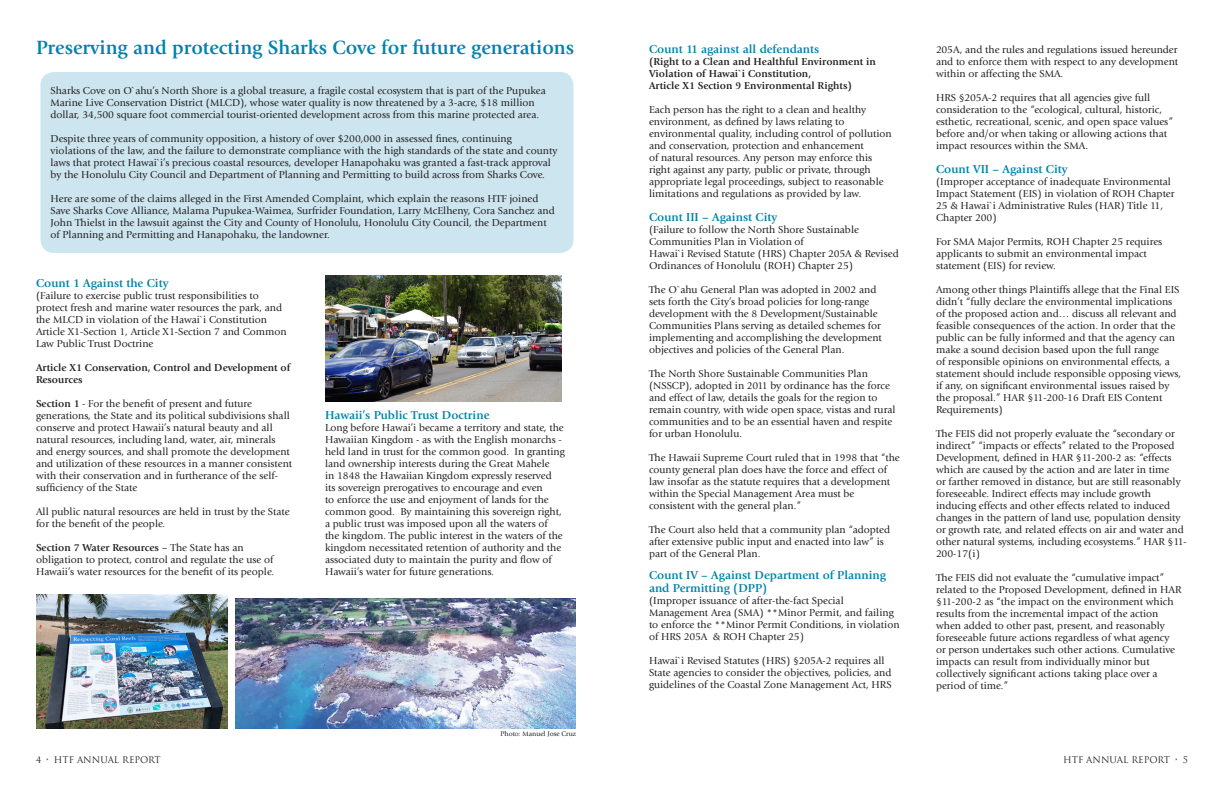
<style>
.page{position:relative;width:1224px;height:792px;background:#fff}
.page>*{position:absolute;margin:0;border:0;box-sizing:border-box;transform-origin:0 0}
.t1{font:700 20px "Giovanni";color:#0083a9}
.t2{font:700 12px/13px "Giovanni";color:#0083a9}
.t3{font:10.5px/12px "Giovanni";color:#231f20}
.t4{font:700 10.5px/12px "Giovanni";color:#231f20}
.t5{font:9px "Trajan Pro";color:#231f20}
.t6{font:7px "Giovanni";color:#231f20}
.s1{font-weight:700}
</style>
<div class="page">
<div style="left:40px;top:72px;width:534px;height:181px;background:#cce5ef;border-radius:14px"></div>
<img style="left:36px;top:594px;width:192px;height:134px">
<img style="left:236px;top:598px;width:340px;height:131px">
<img style="left:325px;top:275px;width:237px;height:127px">
<p class="t1" style="left:36px;top:36px;width:540px">Preserving and protecting Sharks Cove for future generations</p>
<p class="t3" style="left:50px;top:84px;width:497px">Sharks Cove on O`ahu’s North Shore is a global treasure, a fragile costal ecosystem that is part of the Pupukea<br>Marine Live Conservation District (MLCD), whose water quality is now threatened by a 3-acre, $18 million dollar, 34,500 square foot commercial tourist-oriented development across from this marine protected area.</p>
<p class="t3" style="left:50px;top:132px;width:508px">Despite three years of community opposition, a history of over $200,000 in assessed fines, continuing violations of the law, and the failure to demonstrate compliance with the high standards of the state and county laws that protect Hawai`i’s precious coastal resources, developer Hanapohaku was granted a fast-track approval by the Honolulu City Council and Department of Planning and Permitting to build across from Sharks Cove.</p>
<p class="t3" style="left:50px;top:192px;width:506px">Here are some of the claims alleged in the First Amended Complaint, which explain the reasons HTF joined Save Sharks Cove Alliance, Malama Pupukea-Waimea, Surfrider Foundation, Larry McElheny, Cora Sanchez and John Thielst in the lawsuit against the City and County of Honolulu, Honolulu City Council, the Department of Planning and Permitting and Hanapohaku, the landowner.</p>
<p class="t2" style="left:36px;top:277px;width:134px">Count 1 Against the City</p>
<p class="t3" style="left:36px;top:290px;width:252px">(Failure to exercise public trust responsibilities to protect fresh and marine water resources the park, and the MLCD in violation of the Hawai`i Constitution Article X1-Section 1, Article X1-Section 7 and Common Law Public Trust Doctrine</p>
<p class="t4" style="left:36px;top:362px;width:256px">Article X1 Conservation, Control and Development of<br>Resources</p>
<p class="t3" style="left:36px;top:398px;width:258px"><span class="s1">Section 1</span> - For the benefit of present and future generations, the State and its political subdivisions shall conserve and protect Hawaii’s natural beauty and all natural resources, including land, water, air, minerals and energy sources, and shall promote the development and utilization of these resources in a manner consistent with their conservation and in furtherance of the self&shy;sufficiency of the State</p>
<p class="t3" style="left:36px;top:506px;width:255px">All public natural resources are held in trust by the State for the benefit of the people.</p>
<p class="t3" style="left:36px;top:542px;width:240px"><span class="s1">Section 7 Water Resources</span> – The State has an obligation to protect, control and regulate the use of<br>Hawaii’s water resources for the benefit of its people.</p>
<p class="t2" style="left:325px;top:408px;width:166px">Hawaii’s Public Trust Doctrine</p>
<p class="t3" style="left:325px;top:421px;width:241px">Long before Hawai’i became a territory and state, the Hawaiian Kingdom - as with the English monarchs - held land in trust for the common good. In granting land ownership interests during the Great Mahele<br>in 1848 the Hawaiian Kingdom expressly reserved its sovereign prerogatives to encourage and even<br>to enforce the use and enjoyment of lands for the common good. By maintaining this sovereign right, a public trust was imposed upon all the waters of the kingdom. The public interest in the waters of the kingdom necessitated retention of authority and the associated duty to maintain the purity and flow of Hawaii’s water for future generations.</p>
<p class="t5" style="left:36px;top:754px;width:126px">4 • HTF ANNUAL REPORT</p>
<p class="t6" style="left:501px;top:730px;width:77px">Photo: Manuel Jose Cruz</p>
<p class="t2" style="left:649px;top:42px;width:172px">Count 11 against all defendants</p>
<p class="t4" style="left:649px;top:55px;width:228px">(Right to a Clean and Healthful Environment in<br>Violation of Hawai`i Constitution,</p>
<p class="t4" style="left:649px;top:79px;width:205px">Article X1 Section 9 Environmental Rights)</p>
<p class="t3" style="left:649px;top:103px;width:244px">Each person has the right to a clean and healthy environment, as defined by laws relating to environmental quality, including control of pollution and conservation, protection and enhancement<br>of natural resources. Any person may enforce this right against any party, public or private, through appropriate legal proceedings, subject to reasonable limitations and regulations as provided by law.</p>
<p class="t2" style="left:649px;top:210px;width:130px">Count III – Against City</p>
<p class="t3" style="left:649px;top:223px;width:211px">(Failure to follow the North Shore Sustainable<br>Communities Plan in Violation of</p>
<p class="t3" style="left:649px;top:247px;width:251px">Hawai`i Revised Statute (HRS) Chapter 205A &amp; Revised<br>Ordinances of Honolulu (ROH) Chapter 25)</p>
<p class="t3" style="left:649px;top:283px;width:234px">The O`ahu General Plan was adopted in 2002 and sets forth the City’s broad policies for long-range development with the 8 Development/Sustainable Communities Plans serving as detailed schemes for implementing and accomplishing the development objectives and policies of the General Plan.</p>
<p class="t3" style="left:649px;top:367px;width:248px">The North Shore Sustainable Communities Plan (NSSCP), adopted in 2011 by ordinance has the force and effect of law, details the goals for the region to remain country, with wide open space, vistas and rural communities and to be an essential haven and respite for urban Honolulu.</p>
<p class="t3" style="left:649px;top:451px;width:252px">The Hawaii Supreme Court ruled that in 1998 that “the county general plan does have the force and effect of law insofar as the statute requires that a development within the Special Management Area must be consistent with the general plan.”</p>
<p class="t3" style="left:649px;top:523px;width:243px">The Court also held that a community plan “adopted after extensive public input and enacted into law” is part of the General Plan.</p>
<p class="t2" style="left:649px;top:568px;width:239px">Count IV – Against Department of Planning and Permitting (DPP)</p>
<p class="t3" style="left:649px;top:594px;width:252px">(Improper issuance of after-the-fact Special Management Area (SMA) **Minor Permit, and failing to enforce the **Minor Permit Conditions, in violation of HRS 205A &amp; ROH Chapter 25)</p>
<p class="t3" style="left:649px;top:654px;width:244px">Hawai`i Revised Statutes (HRS) §205A-2 requires all<br>State agencies to consider the objectives, policies, and guidelines of the Coastal Zone Management Act, HRS</p>
<p class="t3" style="left:936px;top:43px;width:244px;text-align:justify">205A, and the rules and regulations issued hereunder and to enforce them with respect to any development within or affecting the SMA.</p>
<p class="t3" style="left:936px;top:91px;width:238px">HRS §205A-2 requires that all agencies give full consideration to the “ecological, cultural, historic, esthetic, recreational, scenic, and open space values” before and/or when taking or allowing actions that impact resources within the SMA.</p>
<p class="t2" style="left:936px;top:162px;width:133px">Count VII – Against City</p>
<p class="t3" style="left:936px;top:175px;width:240px">(Improper acceptance of inadequate Environmental Impact Statement (EIS) in violation of ROH Chapter 25 &amp; Hawai`i Administrative Rules (HAR) Title 11, Chapter 200)</p>
<p class="t3" style="left:936px;top:235px;width:228px">For SMA Major Permits, ROH Chapter 25 requires applicants to submit an environmental impact statement (EIS) for review.</p>
<p class="t3" style="left:936px;top:283px;width:247px">Among other things Plaintiffs allege that the Final EIS didn’t “fully declare the environmental implications of the proposed action and… discuss all relevant and feasible consequences of the action. In order that the public can be fully informed and that the agency can make a sound decision based upon the full range<br>of responsible opinions on environmental effects, a statement should include responsible opposing views, if any, on significant environmental issues raised by the proposal.” HAR §11-200-16 Draft EIS Content Requirements)</p>
<p class="t3" style="left:936px;top:427px;width:252px">The FEIS did not properly evaluate the “secondary or indirect” “impacts or effects” related to the Proposed Development, defined in HAR §11-200-2 as: “effects which are caused by the action and are later in time<br>or farther removed in distance, but are still reasonably foreseeable. Indirect effects may include growth inducing effects and other effects related to induced changes in the pattern of land use, population density or growth rate, and related effects on air and water and other natural systems, including ecosystems.” HAR §11- 200-17(i)</p>
<p class="t3" style="left:936px;top:571px;width:247px">The FEIS did not evaluate the “cumulative impact” related to the Proposed Development, defined in HAR §11-200-2 as “the impact on the environment which results from the incremental impact of the action when added to other past, present, and reasonably foreseeable future actions regardless of what agency or person undertakes such other actions. Cumulative impacts can result from individually minor but collectively significant actions taking place over a period of time.”</p>
<p class="t5" style="left:1063px;top:754px;width:126px">HTF ANNUAL REPORT • 5</p>
</div>
